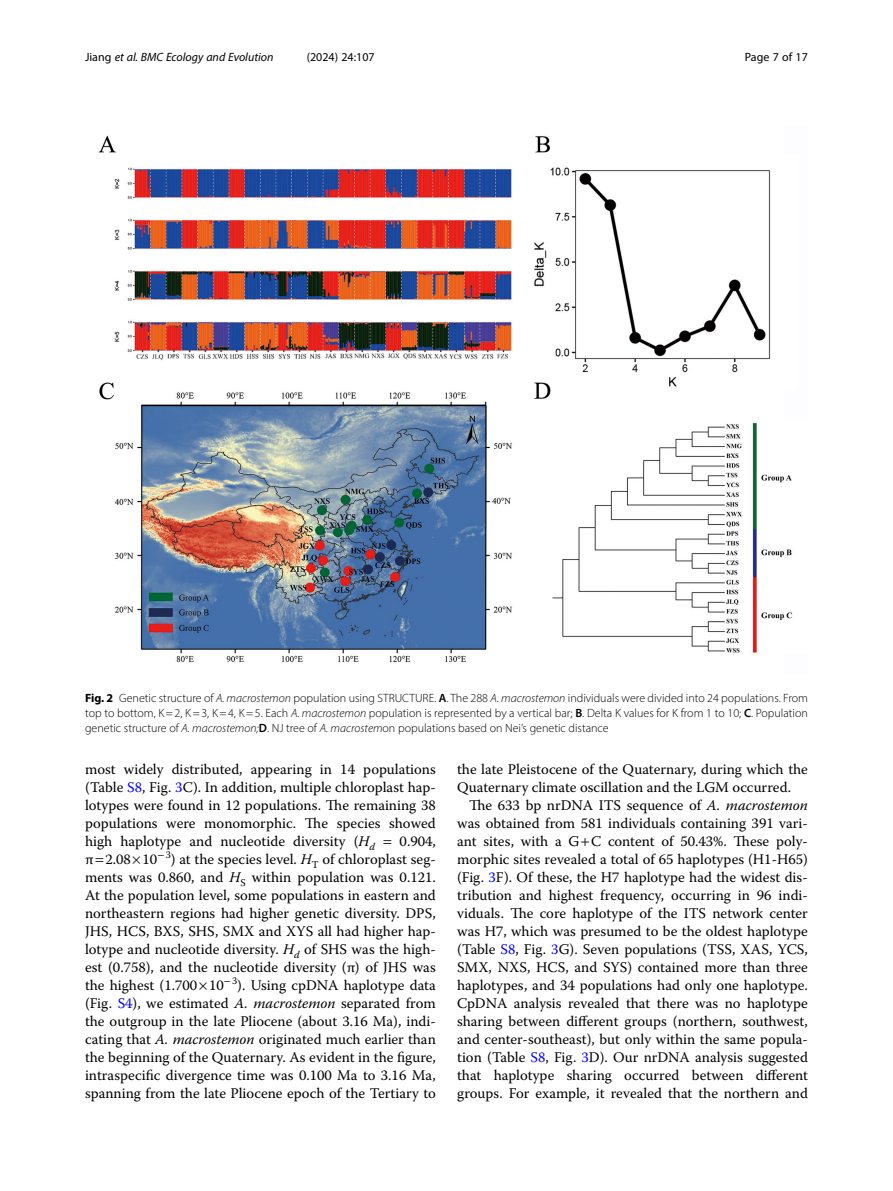
<style>
.page{position:relative;width:893px;height:1191px;background:#fff}
.page>*{position:absolute;margin:0;border:0;box-sizing:border-box;transform-origin:0 0}
.Body_Text{font:14.7px/18px "Warnock Pro";color:#000;text-align:justify}
.Body_Text_Indent{font:14.7px/18px "Warnock Pro";color:#000;text-align:justify}
.Figure_Caption{font:300 12px/15px "Myriad Pro";color:#000;text-align:justify}
.t1{font:italic 12px "Myriad Pro";color:#000}
.t2{font:12px "Myriad Pro";color:#000}
.s1{font-style:normal}
.s2{font-weight:700}
.s3{font-style:italic}
.s4{font-weight:600}
.s5{color:#00f}
</style>
<div class="page">
<img style="left:98px;top:135px;width:695px;height:527px">
<p class="t1" style="left:85px;top:50px;width:190px"><span class="s1">Jiang</span> et al. BMC Ecology and Evolution</p>
<p class="t2" style="left:307px;top:50px;width:70px">(2024) 24:107</p>
<p class="t2" style="left:745px;top:50px;width:65px">Page 7 of 17</p>
<p class="Figure_Caption" style="left:85px;top:690px;width:724px"><span class="s2">Fig. 2</span> Genetic structure of <span class="s3">A. macrostemon</span> population using STRUCTURE. <span class="s4">A</span>. The 288 <span class="s3">A. macrostemon</span> individuals were divided into 24 populations. From top to bottom, K=2, K=3, K=4, K=5. Each <span class="s3">A. macrostemon</span> population is represented by a vertical bar; <span class="s4">B</span>. Delta K values for K from 1 to 10; <span class="s4">C</span>. Population genetic structure of <span class="s3">A. macrostemon;</span><span class="s4">D</span>. NJ tree of <span class="s3">A. macrostem</span>on populations based on Nei’s genetic distance</p>
<p class="Body_Text" style="left:85px;top:760px;width:352px">most widely distributed, appearing in 14 populations (Table <span class="s5">S8</span>, Fig. <span class="s5">3</span>C). In addition, multiple chloroplast hap&shy;lotypes were found in 12 populations. The remaining 38 populations were monomorphic. The species showed high haplotype and nucleotide diversity (<span class="s3">H</span><sub>d</sub></p>
<p class="Body_Text" style="left:85px;top:832px;width:352px;text-indent:315px">0.904, π 2.08 10<sup>−</sup><sup>3</sup>) at the species level. <span class="s3">H</span><sub>T</sub> of chloroplast seg&shy;ments was 0.860, and <span class="s3">H</span><sub>S</sub> within population was 0.121.<br>At the population level, some populations in eastern and northeastern regions had higher genetic diversity. DPS, JHS, HCS, BXS, SHS, SMX and XYS all had higher hap&shy;lotype and nucleotide diversity. <span class="s3">H</span><sub>d</sub> of SHS was the high&shy;est (0.758), and the nucleotide diversity (π) of JHS was the highest (1.700 10<sup>−</sup><sup>3</sup>). Using cpDNA haplotype data (Fig. <span class="s5">S4</span>), we estimated <span class="s3">A. macrostemon</span> separated from the outgroup in the late Pliocene (about 3.16 Ma), indi&shy;cating that <span class="s3">A. macrostemon</span> originated much earlier than the beginning of the Quaternary. As evident in the figure, intraspecific divergence time was 0.100 Ma to 3.16 Ma, spanning from the late Pliocene epoch of the Tertiary to</p>
<p class="Body_Text" style="left:457px;top:760px;width:352px">the late Pleistocene of the Quaternary, during which the<br>Quaternary climate oscillation and the LGM occurred.</p>
<p class="Body_Text_Indent" style="left:457px;top:796px;width:352px;text-indent:12px">The 633 bp nrDNA ITS sequence of <span class="s3">A. macrostemon </span>was obtained from 581 individuals containing 391 vari&shy;ant sites, with a G C content of 50.43%. These poly&shy;morphic sites revealed a total of 65 haplotypes (H1-H65) (Fig. <span class="s5">3</span>F). Of these, the H7 haplotype had the widest dis&shy;tribution and highest frequency, occurring in 96 indi&shy;viduals. The core haplotype of the ITS network center was H7, which was presumed to be the oldest haplotype (Table <span class="s5">S8</span>, Fig. <span class="s5">3</span>G). Seven populations (TSS, XAS, YCS, SMX, NXS, HCS, and SYS) contained more than three haplotypes, and 34 populations had only one haplotype.<br>CpDNA analysis revealed that there was no haplotype sharing between different groups (northern, southwest, and center-southeast), but only within the same popula&shy;tion (Table <span class="s5">S8</span>, Fig. <span class="s5">3</span>D). Our nrDNA analysis suggested that haplotype sharing occurred between different groups. For example, it revealed that the northern and</p>
</div>
